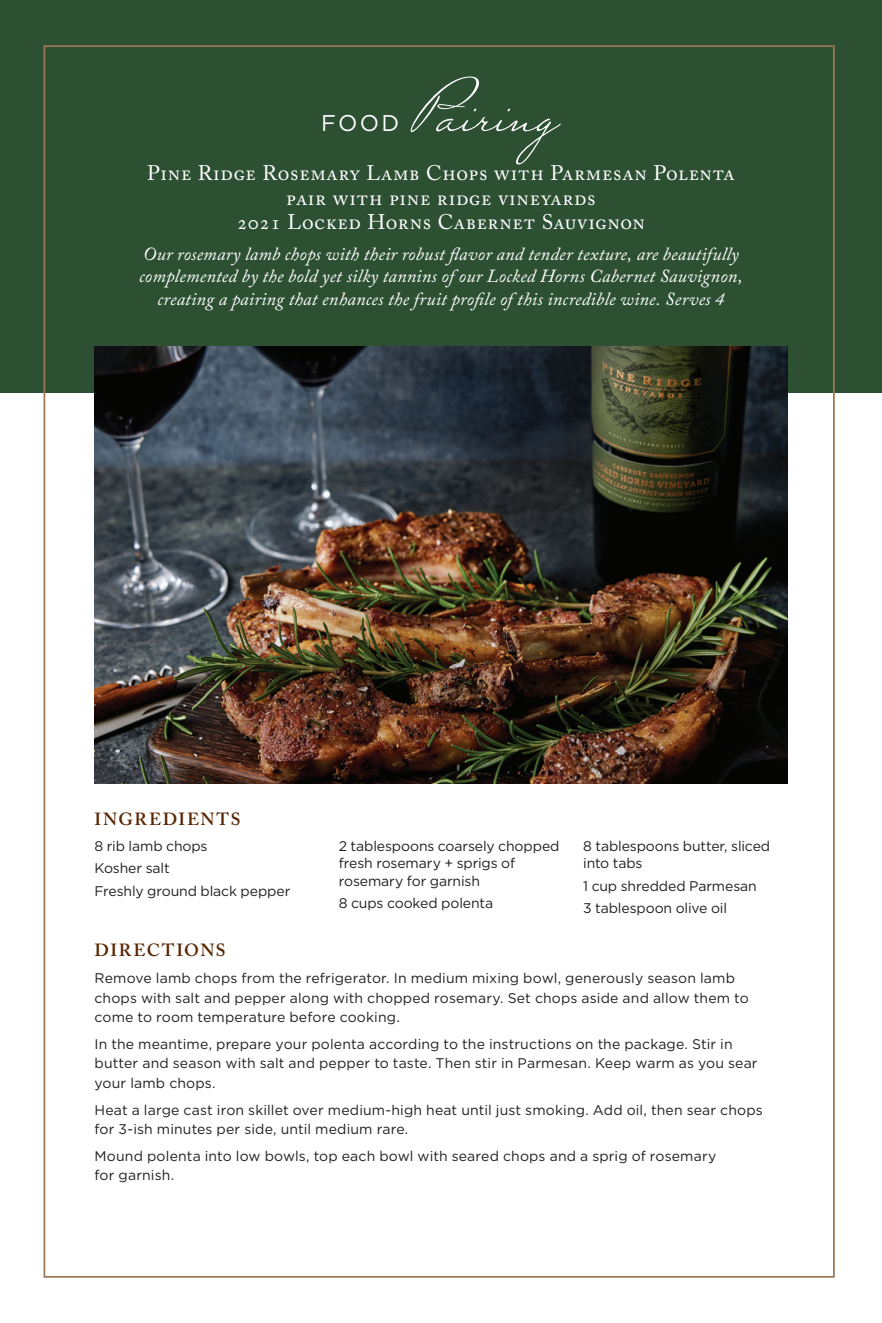
<style>
.page{position:relative;width:882px;height:1323px;background:#fff}
.page>*{position:absolute;margin:0;border:0;box-sizing:border-box;transform-origin:0 0}
.t1{font:77px "Mr Sheffield Pro";color:#fff}
.t2{font:22.75px "Gotham";color:#fff}
.t3{font:21px "Adobe Caslon Pro";letter-spacing:.03em;color:#fff}
.t4{font:italic 18.38px/22.8px "Adobe Caslon Pro";letter-spacing:.01em;color:#fff;text-align:center}
.t5{font:600 17.5px "Adobe Caslon Pro";letter-spacing:.09em;color:#582500}
.Copy-_main_body{font:14px/19.2px "Gotham";letter-spacing:.01em;color:#231f20}
.ingredient_list_-_2{font:14px/17.5px "Gotham";letter-spacing:-.01em;color:#231f20}
</style>
<div class="page">
<div style="left:0;top:0;width:882px;height:393px;background:#2d5033"></div>
<img style="left:94px;top:347px;width:694px;height:437px">
<p class="t1" style="left:411px;top:59px;width:152px">Pairing</p>
<p class="t3" style="left:147px;top:160px;width:589px">Pine Ridge Rosemary Lamb Chops with Parmesan Polenta</p>
<p class="t3" style="left:286px;top:185px;width:311px">pair with pine ridge vineyards</p>
<p class="t3" style="left:237px;top:209px;width:409px">2021 Locked Horns Cabernet Sauvignon</p>
<p class="t4" style="left:139px;top:242px;width:605px">Our rosemary lamb chops with their robust flavor and tender texture, are beautifully complemented by the bold yet silky tannins of our Locked Horns Cabernet Sauvignon, creating a pairing that enhances the fruit profile of this incredible wine. Serves 4</p>
<p class="t2" style="left:321px;top:108px;width:79px">FOOD</p>
<p class="t5" style="left:95px;top:809px;width:147px">INGREDIENTS</p>
<p class="ingredient_list_-_2" style="left:94px;top:837px;width:115px">8 rib lamb chops</p>
<p class="ingredient_list_-_2" style="left:94px;top:859px;width:77px">Kosher salt</p>
<p class="ingredient_list_-_2" style="left:94px;top:882px;width:197px">Freshly ground black pepper</p>
<p class="ingredient_list_-_2" style="left:339px;top:837px;width:222px">2 tablespoons coarsely chopped fresh rosemary + sprigs of rosemary for garnish</p>
<p class="ingredient_list_-_2" style="left:339px;top:894px;width:156px">8 cups cooked polenta</p>
<p class="ingredient_list_-_2" style="left:583px;top:837px;width:189px">8 tablespoons butter, sliced into tabs</p>
<p class="ingredient_list_-_2" style="left:583px;top:877px;width:175px">1 cup shredded Parmesan</p>
<p class="ingredient_list_-_2" style="left:583px;top:899px;width:145px">3 tablespoon olive oil</p>
<p class="t5" style="left:95px;top:940px;width:133px">DIRECTIONS</p>
<p class="Copy-_main_body" style="left:94px;top:969px;width:656px">Remove lamb chops from the refrigerator. In medium mixing bowl, generously season lamb chops with salt and pepper along with chopped rosemary. Set chops aside and allow them to come to room temperature before cooking.</p>
<p class="Copy-_main_body" style="left:94px;top:1034px;width:665px">In the meantime, prepare your polenta according to the instructions on the package. Stir in butter and season with salt and pepper to taste. Then stir in Parmesan. Keep warm as you sear your lamb chops.</p>
<p class="Copy-_main_body" style="left:94px;top:1100px;width:670px">Heat a large cast iron skillet over medium-high heat until just smoking. Add oil, then sear chops for 3-ish minutes per side, until medium rare.</p>
<p class="Copy-_main_body" style="left:94px;top:1146px;width:624px">Mound polenta into low bowls, top each bowl with seared chops and a sprig of rosemary for garnish.</p>
</div>
